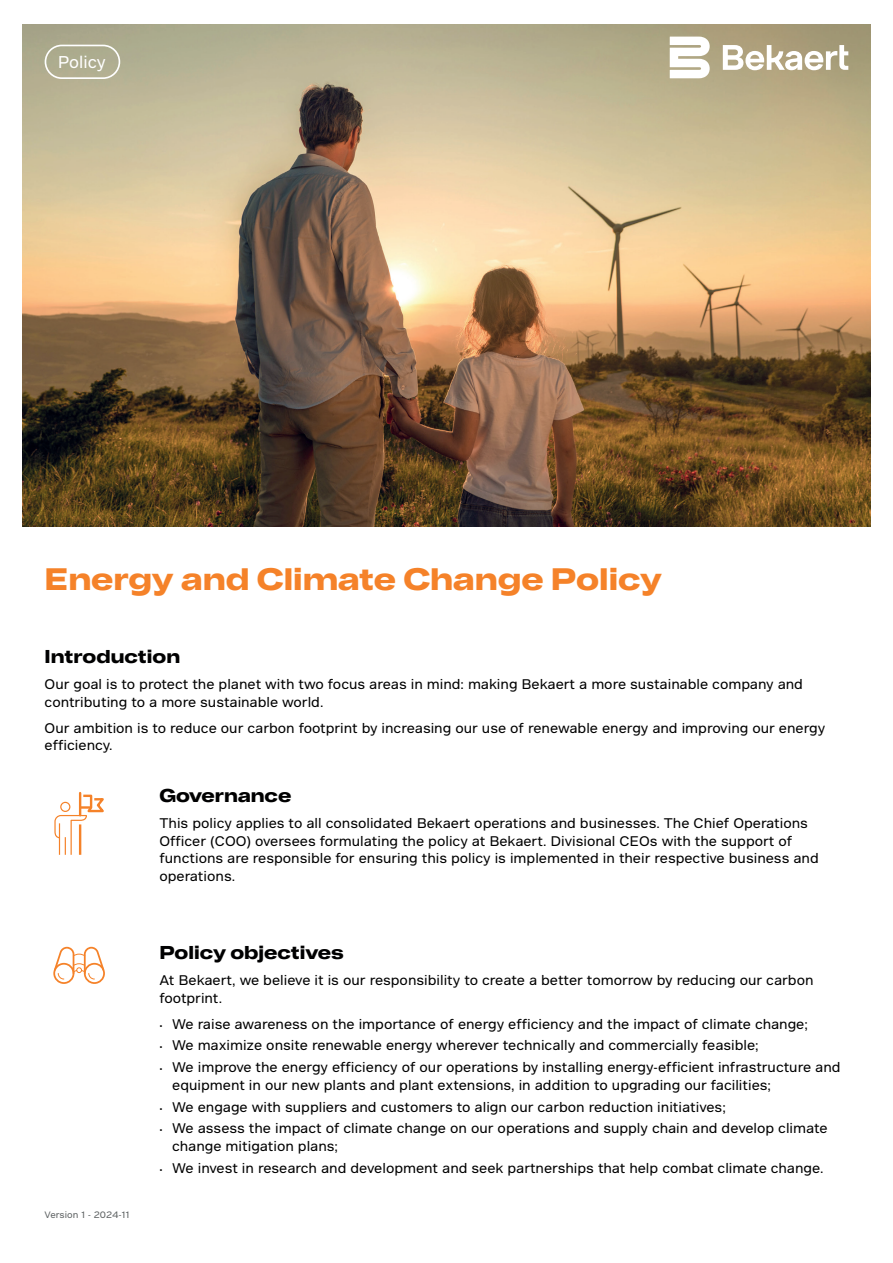
<style>
.page{position:relative;width:893px;height:1263px;background:#fff}
.page>*{position:absolute;margin:0;border:0;box-sizing:border-box;transform-origin:0 0}
.t1{font:700 30px "Bekaert Headline";color:#f58229}
.t2{font:700 18px "Bekaert Headline";color:#000001}
.t3{font:16.5px "Bekaert Text";color:#fff}
.t4{font:13.5px/17.5px "Bekaert Text";color:#000001}
.t5{font:9px "Bekaert Text";color:#5d6162}
.s1{font-size:10.5px}
</style>
<div class="page">
<img style="left:22px;top:24px;width:849px;height:502px">
<div style="left:45px;top:45px;width:75px;height:34px;border:2px solid #fff;border-radius:16px"></div>
<div style="left:53px;top:963px;width:21px;height:21px;border:2px solid #f58229;border-radius:50%"></div>
<div style="left:84px;top:963px;width:21px;height:21px;border:2px solid #f58229;border-radius:50%"></div>
<svg style="left:53px;top:946px;width:52px;height:34px"></svg>
<svg style="left:54px;top:793px;width:50px;height:62px"></svg>
<svg style="left:723px;top:45px;width:125px;height:25px"></svg>
<svg style="left:670px;top:37px;width:40px;height:41px"></svg>
<p class="t3" style="left:58px;top:52px;width:50px">Policy</p>
<h1 class="t1" style="left:45px;top:559px;width:619px">Energy and Climate Change Policy</h1>
<h2 class="t2" style="left:45px;top:645px;width:137px">Introduction</h2>
<p class="t4" style="left:45px;top:675px;width:760px">Our goal is to protect the planet with two focus areas in mind: making Bekaert a more sustainable company and contributing to a more sustainable world.</p>
<p class="t4" style="left:45px;top:719px;width:782px">Our ambition is to reduce our carbon footprint by increasing our use of renewable energy and improving our energy efficiency.</p>
<h2 class="t2" style="left:159px;top:784px;width:133px">Governance</h2>
<p class="t4" style="left:159px;top:815px;width:661px">This policy applies to all consolidated Bekaert operations and businesses. The Chief Operations Officer (COO) oversees formulating the policy at Bekaert. Divisional CEOs with the support of functions are responsible for ensuring this policy is implemented in their respective business and operations.</p>
<p class="t5" style="left:45px;top:1209px;width:86px">Version 1 - 2024-11</p>
<h2 class="t2" style="left:159px;top:941px;width:186px">Policy objectives</h2>
<p class="t4" style="left:159px;top:971px;width:655px">At Bekaert, we believe it is our responsibility to create a better tomorrow by reducing our carbon footprint.</p>
<p class="t4" style="left:159px;top:1015px;width:650px"><span class="s1">•</span> We raise awareness on the importance of energy efficiency and the impact of climate change;</p>
<p class="t4" style="left:159px;top:1037px;width:601px"><span class="s1">•</span> We maximize onsite renewable energy wherever technically and commercially feasible;</p>
<p class="t4" style="left:172px;top:1058px;width:670px;text-indent:-13px"><span class="s1">•</span> We improve the energy efficiency of our operations by installing energy-efficient infrastructure and equipment in our new plants and plant extensions, in addition to upgrading our facilities;</p>
<p class="t4" style="left:159px;top:1098px;width:568px"><span class="s1">•</span> We engage with suppliers and customers to align our carbon reduction initiatives;</p>
<p class="t4" style="left:172px;top:1120px;width:657px;text-indent:-13px"><span class="s1">•</span> We assess the impact of climate change on our operations and supply chain and develop climate change mitigation plans;</p>
<p class="t4" style="left:159px;top:1159px;width:666px"><span class="s1">•</span> We invest in research and development and seek partnerships that help combat climate change.</p>
</div>
